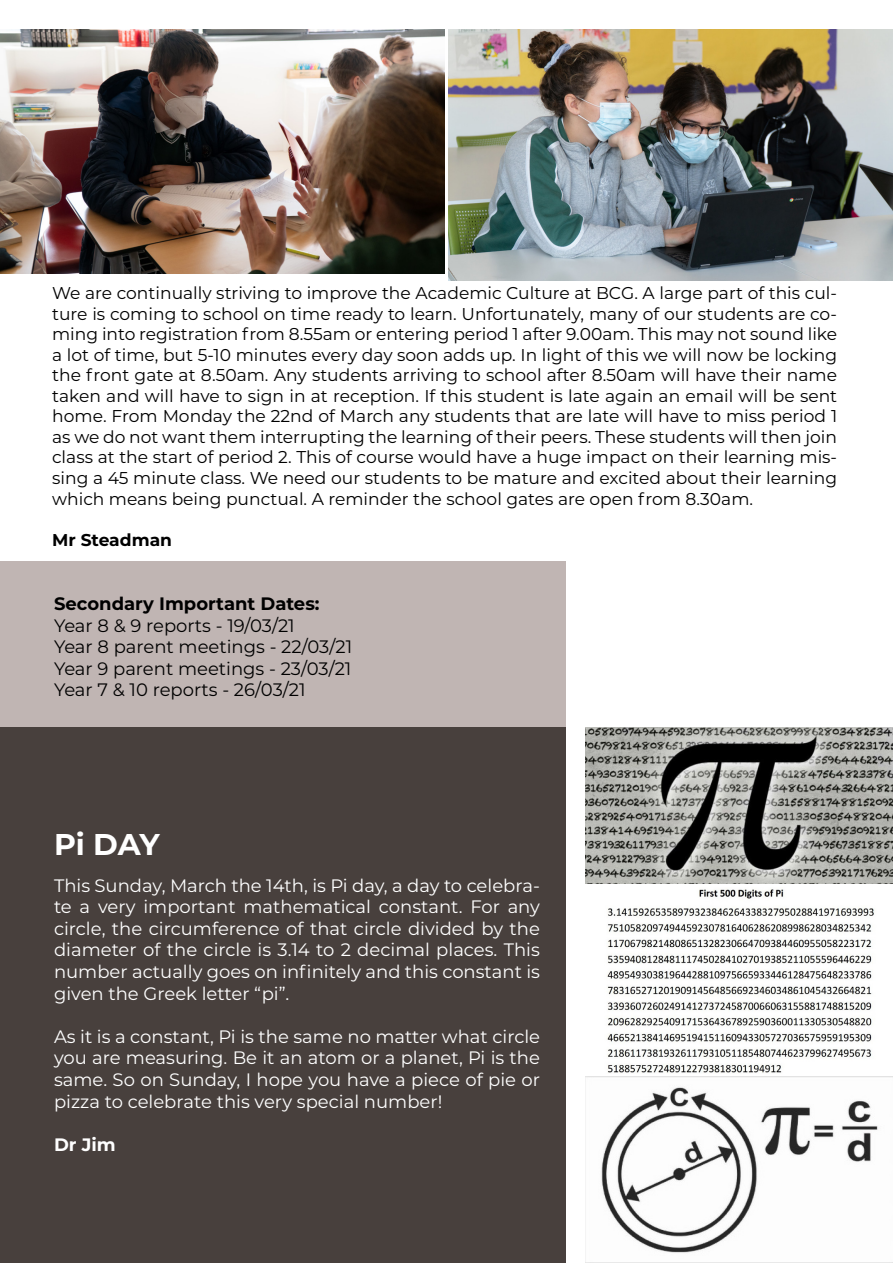
<style>
.page{position:relative;width:893px;height:1263px;background:#fff}
.page>*{position:absolute;margin:0;border:0;box-sizing:border-box;transform-origin:0 0}
.t1{font:700 30px "Montserrat";color:#fff}
.t2{font:18px/21.6px "Montserrat";color:#fff;text-align:justify}
.t3{font:18px/21.6px "Montserrat";color:#000}
.t4{font:700 18px "Montserrat";color:#000}
.t5{font:700 18px "Montserrat";color:#fff}
.t6{font:17.1px/20.5px "Montserrat";color:#000;text-align:justify}
.t7{font:700 17.1px "Montserrat";color:#000}
</style>
<div class="page">
<div style="left:0;top:727px;width:566px;height:536px;background:#48403d"></div>
<div style="left:0;top:561px;width:566px;height:166px;background:#c0b5b3"></div>
<img style="left:585px;top:727px;width:308px;height:157px">
<img style="left:607px;top:889px;width:267px;height:184px">
<img style="left:585px;top:1077px;width:308px;height:186px">
<img style="left:0;top:30px;width:445px;height:244px">
<img style="left:448px;top:30px;width:445px;height:250px">
<p class="t6" style="left:52px;top:282px;width:787px">We are continually striving to improve the Academic Culture at BCG. A large part of this cul&shy;ture is coming to school on time ready to learn. Unfortunately, many of our students are co&shy;ming into registration from 8.55am or entering period 1 after 9.00am. This may not sound like a lot of time, but 5-10 minutes every day soon adds up. In light of this we will now be locking the front gate at 8.50am. Any students arriving to school after 8.50am will have their name taken and will have to sign in at reception. If this student is late again an email will be sent home. From Monday the 22nd of March any students that are late will have to miss period 1 as we do not want them interrupting the learning of their peers. These students will then join class at the start of period 2. This of course would have a huge impact on their learning mis&shy;sing a 45 minute class. We need our students to be mature and excited about their learning which means being punctual. A reminder the school gates are open from 8.30am.</p>
<p class="t7" style="left:52px;top:527px;width:121px">Mr Steadman</p>
<p class="t4" style="left:54px;top:590px;width:267px">Secondary Important Dates:</p>
<p class="t3" style="left:54px;top:614px;width:300px">Year 8 &amp; 9 reports - 19/03/21<br>Year 8 parent meetings - 22/03/21<br>Year 9 parent meetings - 23/03/21<br>Year 7 &amp; 10 reports - 26/03/21</p>
<h1 class="t1" style="left:54px;top:823px;width:107px">Pi DAY</h1>
<p class="t2" style="left:54px;top:874px;width:488px">This Sunday, March the 14th, is Pi day, a day to celebra&shy;te a very important mathematical constant. For any circle, the circumference of that circle divided by the diameter of the circle is 3.14 to 2 decimal places. This number actually goes on infinitely and this constant is given the Greek letter “pi”.</p>
<p class="t2" style="left:54px;top:1025px;width:488px">As it is a constant, Pi is the same no matter what circle you are measuring. Be it an atom or a planet, Pi is the same. So on Sunday, I hope you have a piece of pie or pizza to celebrate this very special number!</p>
<p class="t5" style="left:54px;top:1131px;width:63px">Dr Jim</p>
</div>
